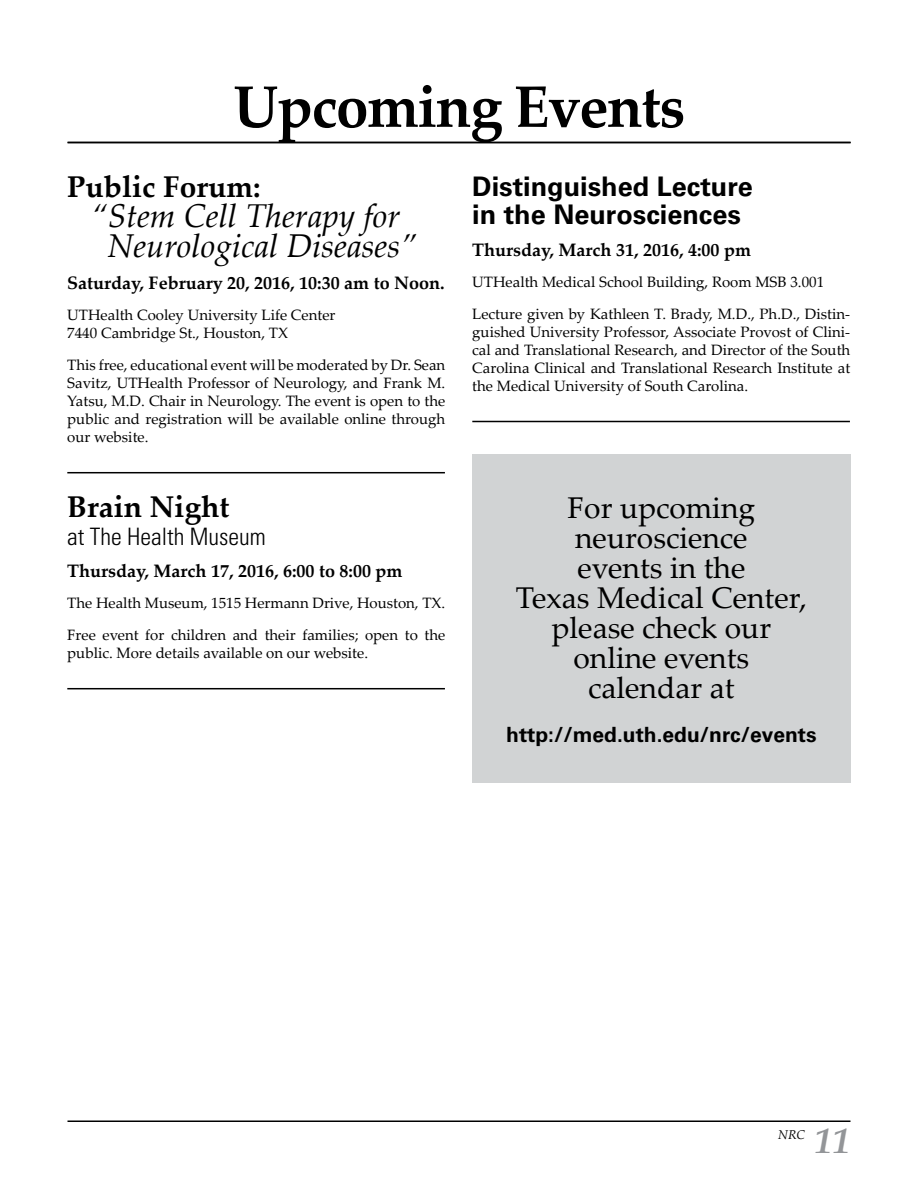
<style>
.page{position:relative;width:918px;height:1188px;background:#fff}
.page>*{position:absolute;margin:0;border:0;box-sizing:border-box;transform-origin:0 0}
.t1{font:700 58.5px "Palatino Linotype";letter-spacing:-.025em;color:#000}
.t2{font:italic 700 36px "Palatino Linotype";color:#939598}
.t3{font:italic 33px/30px "Palatino Linotype";color:#000;text-align:center}
.t4{font:30px/30px "Palatino Linotype";color:#000;text-align:center}
.t5{font:700 30px "Palatino Linotype";color:#000}
.t6{font:700 27px/28.5px "Univers";color:#000}
.t7{font:300 condensed 24px "Univers";color:#000}
.t8{font:700 21px "Univers";color:#000}
.t9{font:700 18px "Palatino Linotype";color:#000}
.t10{font:15px/18px "Palatino Linotype";color:#000}
.t11{font:italic 12.75px "Palatino Linotype";color:#000}
</style>
<div class="page">
<hr style="left:68px;top:1120px;width:782px;height:2px;background:#000">
<hr style="left:68px;top:142px;width:783px;height:1px;background:#000">
<hr style="left:67px;top:472px;width:378px;height:1px;background:#000">
<hr style="left:67px;top:688px;width:378px;height:1px;background:#000">
<hr style="left:472px;top:421px;width:378px;height:1px;background:#000">
<div style="left:472px;top:455px;width:378px;height:328px;background:#d1d3d4"></div>
<h1 class="t1" style="left:233px;top:65px;width:454px">Upcoming Events</h1>
<h3 class="t5" style="left:67px;top:166px;width:195px">Public Forum:</h3>
<h3 class="t3" style="left:91px;top:200px;width:327px">“Stem Cell Therapy for<br>Neurological Diseases”</h3>
<p class="t9" style="left:67px;top:270px;width:379px">Saturday, February 20, 2016, 10:30 am to Noon.</p>
<p class="t10" style="left:67px;top:306px;width:270px">UTHealth Cooley University Life Center<br>7440 Cambridge St., Houston, TX</p>
<p class="t10" style="left:67px;top:355px;width:380px;text-align:justify">This free, educational event will be moderated by Dr. Sean Savitz, UTHealth Professor of Neurology, and Frank M.<br>Yatsu, M.D. Chair in Neurology. The event is open to the public and registration will be available online through our website.</p>
<h3 class="t5" style="left:67px;top:485px;width:164px">Brain Night</h3>
<h3 class="t7" style="left:67px;top:523px;width:200px">at The Health Museum</h3>
<p class="t9" style="left:67px;top:558px;width:337px">Thursday, March 17, 2016, 6:00 to 8:00 pm</p>
<p class="t10" style="left:67px;top:587px;width:380px;line-height:31.5px">The Health Museum, 1515 Hermann Drive, Houston, TX.<br>Free event for children and their families; open to the</p>
<p class="t10" style="left:67px;top:643px;width:302px">public. More details available on our website.</p>
<h3 class="t6" style="left:472px;top:172px;width:282px">Distinguished Lecture in the Neurosciences</h3>
<p class="t9" style="left:472px;top:237px;width:280px">Thursday, March 31, 2016, 4:00 pm</p>
<p class="t10" style="left:472px;top:266px;width:379px;line-height:31.5px">UTHealth Medical School Building, Room MSB 3.001<br>Lecture given by Kathleen T. Brady, M.D., Ph.D., Distin-</p>
<p class="t10" style="left:472px;top:322px;width:380px;text-align:justify">guished University Professor, Associate Provost of Clini&shy;cal and Translational Research, and Director of the South Carolina Clinical and Translational Research Institute at the Medical University of South Carolina.</p>
<h3 class="t4" style="left:516px;top:492px;width:293px">For upcoming neuroscience<br>events in the<br>Texas Medical Center, please check our online events calendar at</h3>
<h3 class="t8" style="left:506px;top:722px;width:312px">http://med.uth.edu/nrc/events</h3>
<p class="t11" style="left:778px;top:1126px;width:28px">NRC</p>
<h2 class="t2" style="left:814px;top:1115px;width:37px">11</h2>
</div>
